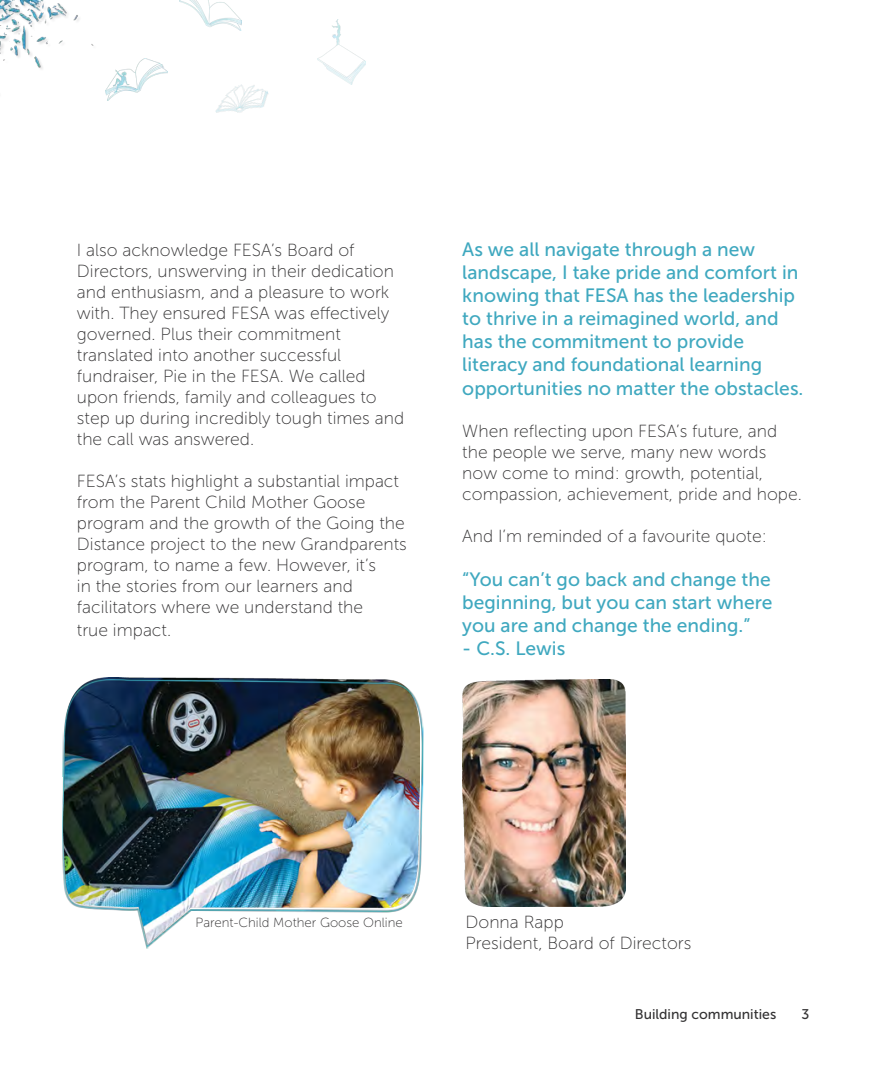
<style>
.page{position:relative;width:882px;height:1071px;background:#fff}
.page>*{position:absolute;margin:0;border:0;box-sizing:border-box;transform-origin:0 0}
.t1{font:19.25px/23.1px "Museo Sans 500";color:#3fa8bf}
.t2{font:17.5px/21px "Museo Sans 100";color:#333233}
.t3{font:14px "Museo Sans 500";color:#333233}
.t4{font:13.3px "Museo Sans 100";color:#333233}
</style>
<div class="page">
<img style="left:62px;top:679px;width:362px;height:270px">
<img style="left:463px;top:679px;width:162px;height:228px">
<img style="left:106px;top:59px;width:62px;height:41px">
<img style="left:215px;top:84px;width:54px;height:29px">
<img style="left:179px;top:0;width:62px;height:31px">
<img style="left:318px;top:19px;width:48px;height:66px">
<img style="left:0;top:1px;width:94px;height:68px">
<p class="t2" style="left:77px;top:239px;width:329px">I also acknowledge FESA’s Board of Directors, unswerving in their dedication and enthusiasm, and a pleasure to work with. They ensured FESA was effectively governed. Plus their commitment translated into another successful fundraiser, Pie in the FESA. We called upon friends, family and colleagues to step up during incredibly tough times and the call was answered.</p>
<p class="t2" style="left:77px;top:470px;width:332px">FESA’s stats highlight a substantial impact from the Parent Child Mother Goose program and the growth of the Going the Distance project to the new Grandparents program, to name a few. However, it’s<br>in the stories from our learners and facilitators where we understand the</p>
<p class="t2" style="left:77px;top:619px;width:96px">true impact.</p>
<p class="t1" style="left:462px;top:238px;width:343px">As we all navigate through a new landscape, I take pride and comfort in knowing that FESA has the leadership to thrive in a reimagined world, and has the commitment to provide literacy and foundational learning opportunities no matter the obstacles.</p>
<p class="t2" style="left:462px;top:420px;width:341px">When reflecting upon FESA’s future, and the people we serve, many new words now come to mind: growth, potential, compassion, achievement, pride and hope.</p>
<p class="t2" style="left:462px;top:525px;width:306px">And I’m reminded of a favourite quote:</p>
<p class="t1" style="left:462px;top:567px;width:312px;text-align:justify">“You can’t go back and change the beginning, but you can start where you are and change the ending.”</p>
<p class="t1" style="left:462px;top:637px;width:105px">- C.S. Lewis</p>
<p class="t4" style="left:196px;top:915px;width:209px">Parent-Child Mother Goose Online</p>
<p class="t2" style="left:466px;top:912px;width:100px">Donna Rapp</p>
<p class="t2" style="left:466px;top:933px;width:227px">President, Board of Directors</p>
<p class="t3" style="left:635px;top:1006px;width:143px">Building communities</p>
<p class="t3" style="left:802px;top:1006px;width:9px">3</p>
</div>
